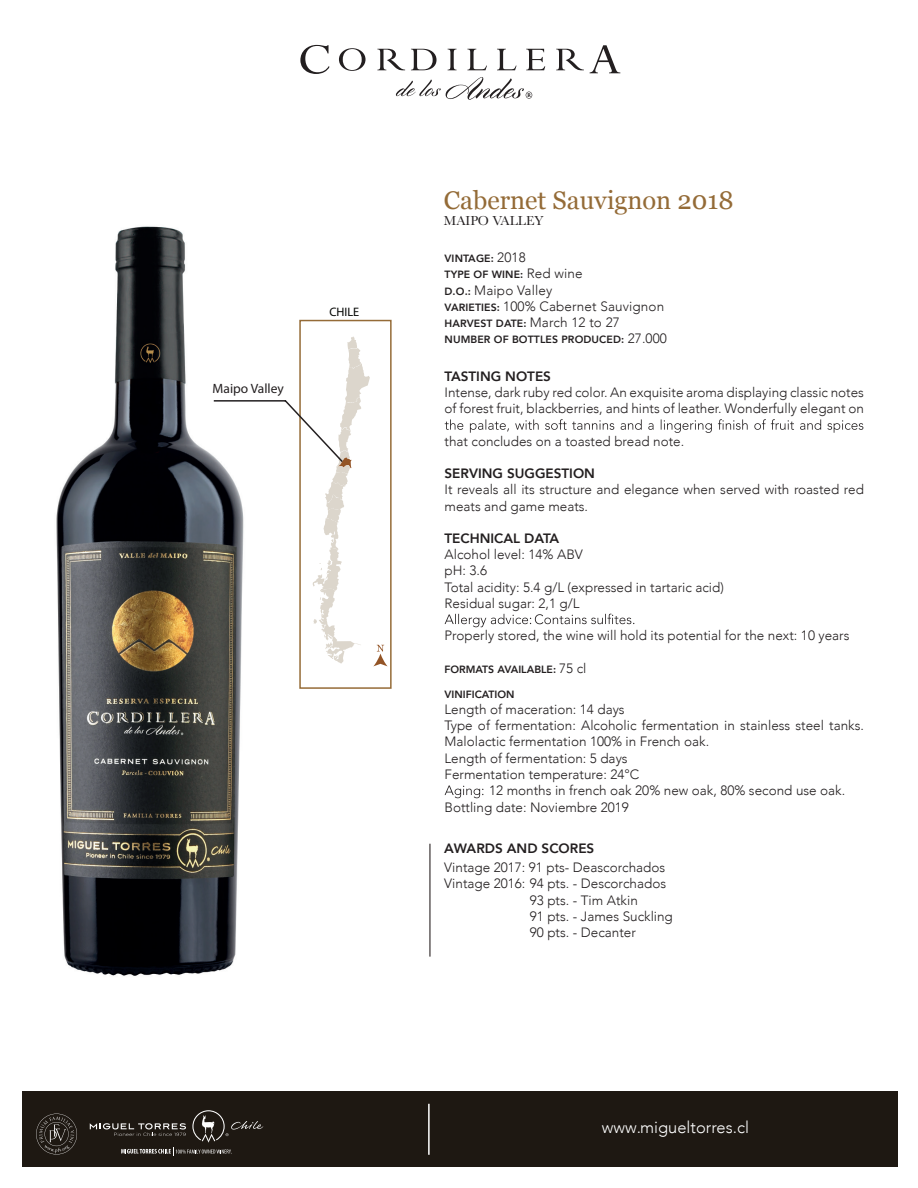
<style>
.page{position:relative;width:918px;height:1188px;background:#fff}
.page>*{position:absolute;margin:0;border:0;box-sizing:border-box;transform-origin:0 0}
.t1{font:25.5px "Georgia";color:#946b37}
.t2{font:300 16.5px "Avenir";color:#fff}
.t3{font:300 13.5px/16.2px "Avenir";color:#231f20}
.t4{font:800 13.5px "Avenir";color:#231f20}
.t5{font:13.5px "Baskerville";color:#231f20}
.t6{font:13.5px "Myriad Pro";color:#231f20}
.t7{font:12.3px "Myriad Pro";color:#040503}
.t8{font:800 10.5px/16.2px "Avenir";letter-spacing:.01em;color:#231f20}
.s1{font-weight:300;font-size:13.5px}
.s2{font-weight:800;font-size:10.5px}
</style>
<div class="page">
<img style="left:56px;top:226px;width:185px;height:750px">
<div style="left:22px;top:1091px;width:876px;height:76px;background:#1e1812"></div>
<hr style="left:428px;top:1104px;width:2px;height:51px;background:#fff">
<svg style="left:36px;top:1114px;width:41px;height:41px"></svg>
<svg style="left:90px;top:1110px;width:173px;height:45px"></svg>
<svg style="left:300px;top:45px;width:30px;height:29px"></svg>
<svg style="left:339px;top:48px;width:27px;height:23px"></svg>
<svg style="left:377px;top:49px;width:28px;height:21px"></svg>
<svg style="left:411px;top:49px;width:26px;height:21px"></svg>
<svg style="left:448px;top:49px;width:9px;height:21px"></svg>
<svg style="left:467px;top:49px;width:20px;height:21px"></svg>
<svg style="left:497px;top:49px;width:20px;height:21px"></svg>
<svg style="left:526px;top:49px;width:19px;height:21px"></svg>
<svg style="left:556px;top:49px;width:28px;height:21px"></svg>
<svg style="left:590px;top:45px;width:30px;height:28px"></svg>
<svg style="left:396px;top:77px;width:136px;height:23px"></svg>
<svg style="left:445px;top:419px;width:418px;height:14px"></svg>
<svg style="left:445px;top:614px;width:189px;height:13px"></svg>
<svg style="left:445px;top:785px;width:38px;height:13px"></svg>
<hr style="left:430px;top:844px;width:1px;height:113px;background:#140c0c">
<div style="left:299px;top:320px;width:93px;height:369px;border:2px solid #956b37"></div>
<svg style="left:212px;top:336px;width:176px;height:350px"></svg>
<p class="t6" style="left:213px;top:380px;width:73px">Maipo Valley</p>
<p class="t7" style="left:329px;top:304px;width:31px">CHILE</p>
<h1 class="t1" style="left:444px;top:182px;width:291px">Cabernet Sauvignon 2018</h1>
<p class="t5" style="left:444px;top:212px;width:101px">MAIPO VALLEY</p>
<p class="t8" style="left:445px;top:251px;width:140px">VINTAGE: <span class="s1">2018<br></span>TYPE OF WINE: <span class="s1">Red wine</span></p>
<p class="t3" style="left:445px;top:282px;width:221px"><span class="s2">D.O.:</span> Maipo Valley<br><span class="s2">VARIETIES:</span> 100% Cabernet Sauvignon</p>
<p class="t8" style="left:445px;top:315px;width:224px">HARVEST DATE: <span class="s1">March 12 to 27<br></span>NUMBER OF BOTTLES PRODUCED: <span class="s1">27.000</span></p>
<p class="t4" style="left:445px;top:366px;width:108px">TASTING NOTES</p>
<p class="t3" style="left:445px;top:385px;width:421px">Intense, dark ruby red color. An exquisite aroma displaying classic notes of forest fruit, blackberries, and hints of leather. Wonderfully elegant on</p>
<p class="t3" style="left:445px;top:433px;width:241px">that concludes on a toasted bread note.</p>
<p class="t4" style="left:445px;top:463px;width:152px">SERVING SUGGESTION</p>
<p class="t3" style="left:445px;top:482px;width:421px">It reveals all its structure and elegance when served with roasted red meats and game meats.</p>
<p class="t4" style="left:445px;top:528px;width:116px">TECHNICAL DATA</p>
<p class="t3" style="left:445px;top:547px;width:281px">Alcohol level: 14% ABV<br>pH: 3.6<br>Total acidity: 5.4 g/L (expressed in tartaric acid)<br>Residual sugar: 2,1 g/L</p>
<p class="t3" style="left:445px;top:628px;width:407px">Properly stored, the wine will hold its potential for the next: 10 years</p>
<p class="t8" style="left:445px;top:661px;width:143px">FORMATS AVAILABLE: <span class="s1">75 cl</span></p>
<p class="t8" style="left:445px;top:686px;width:72px">VINIFICATION</p>
<p class="t3" style="left:445px;top:701px;width:421px">Length of maceration: 14 days<br>Type of fermentation: Alcoholic fermentation in stainless steel tanks.<br>Malolactic fermentation 100% in French oak.<br>Length of fermentation: 5 days<br>Fermentation temperature: 24°C</p>
<p class="t3" style="left:445px;top:782px;width:402px;line-height:17px;text-indent:45px">12 months in french oak 20% new oak, 80% second use oak.<br>Bottling date: Noviembre 2019</p>
<p class="t4" style="left:444px;top:838px;width:152px">AWARDS AND SCORES</p>
<p class="t3" style="left:444px;top:859px;width:222px">Vintage 2017: 91 pts- Deascorchados</p>
<p class="t3" style="left:444px;top:876px;width:223px">Vintage 2016: 94 pts. - Descorchados</p>
<p class="t3" style="left:530px;top:892px;width:110px">93 pts. - Tim Atkin</p>
<p class="t3" style="left:530px;top:908px;width:145px">91 pts. - James Suckling</p>
<p class="t3" style="left:530px;top:924px;width:108px">90 pts. - Decanter</p>
<p class="t2" style="left:602px;top:1118px;width:149px">www.migueltorres.cl</p>
</div>
